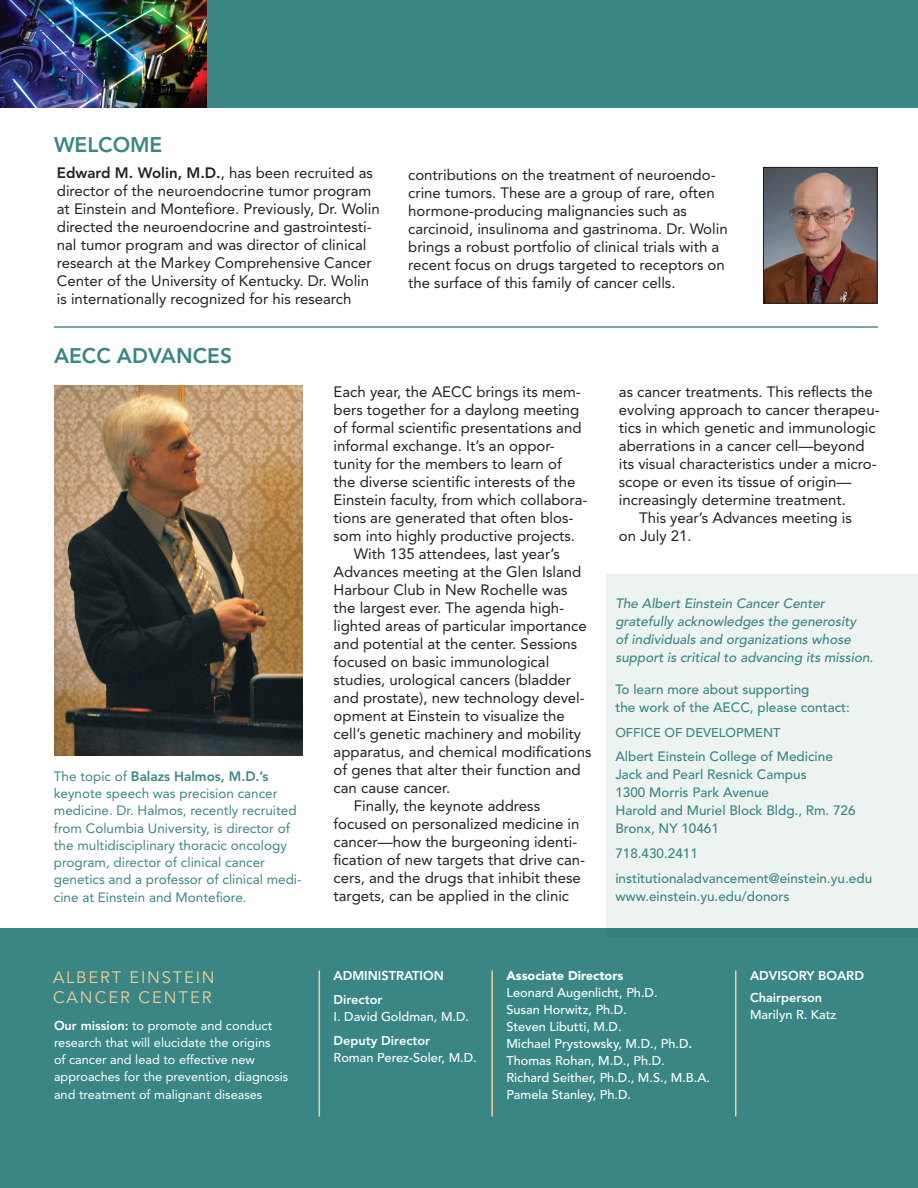
<style>
.page{position:relative;width:918px;height:1188px;background:#fff}
.page>*{position:absolute;margin:0;border:0;box-sizing:border-box;transform-origin:0 0}
.Body_-_9_5_Roman{font:800 21px "Avenir";color:#398685}
.Faculty_Name{font:16.5px/19.8px "Avenir";letter-spacing:.115em;color:#f5cd95}
.Body_-_9_5_Roman-2{font:15px/18px "Avenir";color:#231f20}
.Body_-_9_5_Roman-3{font:13.5px/17.2px "Avenir";color:#398685}
.Faculty_Name-2{font:500 13.5px/18px "Avenir";color:#398685}
.Faculty_Name-3{font:italic 500 13.5px/18px "Avenir";color:#398685}
.Director_message{font:500 12.75px/17.2px "Avenir";color:#fff}
.Director_message-2{font:12.75px/17.2px "Avenir";color:#fff}
.Director_message-3{font:800 12.75px "Avenir";color:#fff}
.Faculty_Name-4{font:500 12.75px "Avenir";color:#398685}
.Director_message-4{font:900 12.75px "Avenir";color:#fff}
.s1{font-weight:800}
</style>
<div class="page">
<div style="left:606px;top:574px;width:312px;height:363px;background:#ecf3f1"></div>
<div style="left:0;top:0;width:918px;height:108px;background:#398685"></div>
<img style="left:0;top:0;width:207px;height:108px">
<div style="left:0;top:929px;width:918px;height:259px;background:#398685"></div>
<hr style="left:319px;top:970px;width:1px;height:147px;background:#f5cd95">
<hr style="left:735px;top:970px;width:1px;height:147px;background:#f5cd95">
<hr style="left:491px;top:970px;width:2px;height:147px;background:#f5cd95">
<hr style="left:54px;top:326px;width:824px;height:2px;background:#398685">
<img style="left:54px;top:386px;width:248px;height:370px">
<img style="left:765px;top:169px;width:110px;height:133px">
<div style="left:763px;top:167px;width:114px;height:137px;border:1px solid #231f20"></div>
<p class="Body_-_9_5_Roman" style="left:54px;top:132px;width:110px">WELCOME</p>
<p class="Body_-_9_5_Roman-2" style="left:57px;top:164px;width:324px"><span class="s1">Edward M. Wolin, M.D.</span>, has been recruited as director of the neuroendocrine tumor program at Einstein and Montefiore. Previously, Dr. Wolin directed the neuroendocrine and gastrointesti&shy;nal tumor program and was director of clinical research at the Markey Comprehensive Cancer Center of the University of Kentucky. Dr. Wolin is internationally recognized for his research</p>
<p class="Body_-_9_5_Roman-2" style="left:408px;top:165px;width:321px">contributions on the treatment of neuroendo&shy;crine tumors. These are a group of rare, often hormone-producing malignancies such as carcinoid, insulinoma and gastrinoma. Dr. Wolin brings a robust portfolio of clinical trials with a recent focus on drugs targeted to receptors on the surface of this family of cancer cells.</p>
<p class="Body_-_9_5_Roman" style="left:54px;top:344px;width:180px">AECC ADVANCES</p>
<p class="Body_-_9_5_Roman-3" style="left:54px;top:768px;width:249px">The topic of <span class="s1">Balazs Halmos, M.D.’s </span>keynote speech was precision cancer medicine. Dr. Halmos, recently recruited from Columbia University, is director of the multidisciplinary thoracic oncology program, director of clinical cancer genetics and a professor of clinical medi&shy;cine at Einstein and Montefiore.</p>
<p class="Body_-_9_5_Roman-2" style="left:334px;top:383px;width:256px">Each year, the AECC brings its mem&shy;bers together for a daylong meeting of formal scientific presentations and informal exchange. It’s an oppor&shy;tunity for the members to learn of<br>the diverse scientific interests of the Einstein faculty, from which collabora&shy;tions are generated that often blos&shy;som into highly productive projects.</p>
<p class="Body_-_9_5_Roman-2" style="left:334px;top:545px;width:259px;text-indent:20px">With 135 attendees, last year’s Advances meeting at the Glen Island Harbour Club in New Rochelle was the largest ever. The agenda high&shy;lighted areas of particular importance and potential at the center. Sessions focused on basic immunological studies, urological cancers (bladder and prostate), new technology devel&shy;opment at Einstein to visualize the cell’s genetic machinery and mobility apparatus, and chemical modifications of genes that alter their function and can cause cancer.</p>
<p class="Body_-_9_5_Roman-2" style="left:334px;top:797px;width:253px;text-indent:20px">Finally, the keynote address focused on personalized medicine in cancer—how the burgeoning identi&shy;fication of new targets that drive can&shy;cers, and the drugs that inhibit these targets, can be applied in the clinic</p>
<p class="Body_-_9_5_Roman-2" style="left:619px;top:383px;width:262px">as cancer treatments. This reflects the evolving approach to cancer therapeu&shy;tics in which genetic and immunologic aberrations in a cancer cell—beyond its visual characteristics under a micro&shy;scope or even its tissue of origin— increasingly determine treatment.</p>
<p class="Body_-_9_5_Roman-2" style="left:619px;top:509px;width:234px;text-indent:20px">This year’s Advances meeting is on July 21.</p>
<p class="Faculty_Name-3" style="left:615px;top:595px;width:259px">The Albert Einstein Cancer Center gratefully acknowledges the generosity<br>of individuals and organizations whose support is critical to advancing its mission.</p>
<p class="Faculty_Name-2" style="left:615px;top:680px;width:236px">To learn more about supporting<br>the work of the AECC, please contact:</p>
<p class="Faculty_Name-4" style="left:615px;top:725px;width:167px">OFFICE OF DEVELOPMENT</p>
<p class="Faculty_Name-2" style="left:615px;top:748px;width:219px">Albert Einstein College of Medicine</p>
<p class="Faculty_Name-2" style="left:615px;top:766px;width:193px">Jack and Pearl Resnick Campus</p>
<p class="Faculty_Name-2" style="left:615px;top:784px;width:242px">1300 Morris Park Avenue<br>Harold and Muriel Block Bldg., Rm. 726</p>
<p class="Faculty_Name-2" style="left:615px;top:820px;width:105px">Bronx, NY 10461</p>
<p class="Faculty_Name-2" style="left:615px;top:845px;width:84px">718.430.2411</p>
<p class="Faculty_Name-2" style="left:615px;top:869px;width:258px">institutionaladvancement@einstein.yu.edu</p>
<p class="Faculty_Name-2" style="left:615px;top:887px;width:176px">www.einstein.yu.edu/donors</p>
<p class="Faculty_Name" style="left:53px;top:968px;width:163px">ALBERT EINSTEIN<br>CANCER CENTER</p>
<p class="Director_message-3" style="left:750px;top:968px;width:116px">ADVISORY BOARD</p>
<p class="Director_message-3" style="left:334px;top:968px;width:112px">ADMINISTRATION</p>
<p class="Director_message" style="left:334px;top:991px;width:137px"><span class="s1">Director<br></span>I. David Goldman, M.D.</p>
<p class="Director_message" style="left:334px;top:1033px;width:145px"><span class="s1">Deputy Director<br></span>Roman Perez-Soler, M.D.</p>
<p class="Director_message-4" style="left:506px;top:968px;width:119px">Associate Directors</p>
<p class="Director_message" style="left:506px;top:984px;width:153px">Leonard Augenlicht, Ph.D.</p>
<p class="Director_message" style="left:506px;top:1001px;width:122px">Susan Horwitz, Ph.D.</p>
<p class="Director_message" style="left:506px;top:1018px;width:117px">Steven Libutti, M.D.</p>
<p class="Director_message" style="left:506px;top:1036px;width:187px">Michael Prystowsky, M.D., Ph.D<span class="s1">.</span></p>
<p class="Director_message" style="left:506px;top:1053px;width:160px">Thomas Rohan, M.D., Ph.D.</p>
<p class="Director_message" style="left:506px;top:1069px;width:205px">Richard Seither, Ph.D., M.S., M.B.A.</p>
<p class="Director_message" style="left:506px;top:1086px;width:126px">Pamela Stanley, Ph.D.</p>
<p class="Director_message-3" style="left:750px;top:990px;width:74px">Chairperson</p>
<p class="Director_message" style="left:750px;top:1007px;width:88px">Marilyn R. Katz</p>
<p class="Director_message-2" style="left:54px;top:1017px;width:236px"><span class="s1">Our mission:</span> to promote and conduct research that will elucidate the origins<br>of cancer and lead to effective new approaches for the prevention, diagnosis and treatment of malignant diseases</p>
</div>
